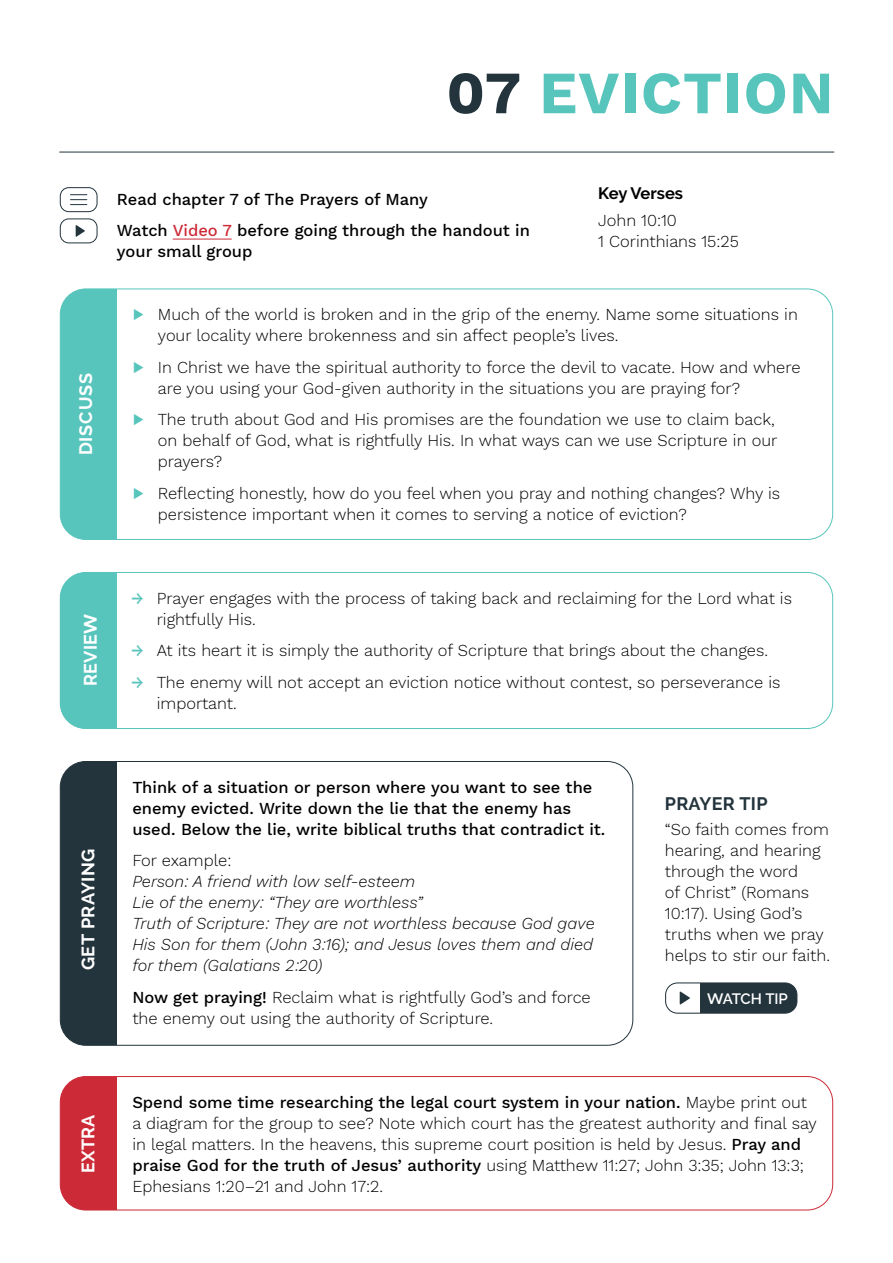
<style>
.page{position:relative;width:893px;height:1263px;background:#fff}
.page>*{position:absolute;margin:0;border:0;box-sizing:border-box;transform-origin:0 0}
.t1{font:700 60px "Work Sans";letter-spacing:.02em;color:#58c5bc}
.t2{font:700 18px "Raleway";letter-spacing:.02em;color:#fff}
.t3{font:700 18px "Raleway";letter-spacing:.02em;color:#23343c}
.t4{font:700 18px "Raleway";letter-spacing:.05em;color:#fff}
.t5{font:300 16.5px/21px "Work Sans";color:#000}
.t6{font:500 16.5px/21px "Work Sans";color:#000}
.t7{font:italic 300 16.5px/21px "Work Sans";color:#000}
.t8{font:700 16.5px "Raleway";color:#000}
.t9{font:600 15px "Raleway";letter-spacing:-.015em;color:#fff}
.s1{color:#23343c}
.s2{color:#cc2a37}
.s3{font-weight:500;color:#58c5bc}
.s4{font-weight:500}
</style>
<div class="page">
<div style="left:60px;top:761px;width:57px;height:284px;background:#23343c"></div>
<div style="left:60px;top:289px;width:57px;height:250px;background:#58c5bc"></div>
<div style="left:60px;top:572px;width:57px;height:156px;background:#58c5bc"></div>
<div style="left:60px;top:572px;width:773px;height:157px;border:1px solid #58c5bc;border-radius:26px"></div>
<hr style="left:173px;top:239px;width:59px;height:1px;background:#cc2a37">
<hr style="left:59px;top:152px;width:775px;height:1px;background:#23343c">
<div style="left:60px;top:1076px;width:57px;height:134px;background:#cc2a37"></div>
<div style="left:60px;top:1076px;width:773px;height:134px;border:1px solid #cc2a37;border-radius:26px"></div>
<div style="left:666px;top:983px;width:131px;height:30px;background:#23343c;border-radius:12px"></div>
<div style="left:666px;top:983px;width:34px;height:30px;background:#fff"></div>
<svg style="left:680px;top:991px;width:10px;height:14px"></svg>
<div style="left:665px;top:982px;width:132px;height:31px;border:1px solid #23343c;border-radius:12px"></div>
<svg style="left:76px;top:225px;width:9px;height:12px"></svg>
<div style="left:60px;top:219px;width:37px;height:24px;border:1px solid #23343c;border-radius:9px"></div>
<svg style="left:70px;top:194px;width:17px;height:11px"></svg>
<div style="left:60px;top:187px;width:37px;height:25px;border:1px solid #23343c;border-radius:9px"></div>
<h1 class="t1" style="left:446px;top:47px;width:388px"><span class="s1">07</span> EVICTION</h1>
<p class="t4" style="left:76px;top:455px;width:84px;rotate:-90deg">DISCUSS</p>
<p class="t6" style="left:117px;top:182px;width:415px;line-height:31.5px">Read chapter 7 of The Prayers of Many<br>Watch <span class="s2">Video 7</span> before going through the handout in</p>
<p class="t6" style="left:117px;top:240px;width:137px">your small group</p>
<p class="t8" style="left:598px;top:184px;width:86px">Key Verses</p>
<p class="t5" style="left:598px;top:209px;width:142px">John 10:10<br>1 Corinthians 15:25</p>
<p class="t5" style="left:158px;top:303px;width:641px;text-indent:-26px"><span class="s3">▶</span> Much of the world is broken and in the grip of the enemy. Name some situations in your locality where brokenness and sin affect people’s lives.</p>
<p class="t5" style="left:158px;top:356px;width:644px;text-indent:-26px"><span class="s3">▶</span> In Christ we have the spiritual authority to force the devil to vacate. How and where are you using your God-given authority in the situations you are praying for?</p>
<p class="t5" style="left:158px;top:408px;width:621px;text-indent:-26px"><span class="s3">▶</span> The truth about God and His promises are the foundation we use to claim back, on behalf of God, what is rightfully His. In what ways can we use Scripture in our prayers?</p>
<p class="t5" style="left:158px;top:482px;width:624px;text-indent:-26px"><span class="s3">▶</span> Reflecting honestly, how do you feel when you pray and nothing changes? Why is persistence important when it comes to serving a notice of eviction?</p>
<p class="t2" style="left:80px;top:686px;width:74px;rotate:-90deg">REVIEW</p>
<p class="t5" style="left:157px;top:587px;width:637px;text-indent:-26px"><span class="s3">→</span> Prayer engages with the process of taking back and reclaiming for the Lord what is rightfully His.</p>
<p class="t5" style="left:131px;top:639px;width:638px"><span class="s3">→</span> At its heart it is simply the authority of Scripture that brings about the changes.</p>
<p class="t5" style="left:157px;top:671px;width:625px;text-indent:-26px"><span class="s3">→</span> The enemy will not accept an eviction notice without contest, so perseverance is important.</p>
<p class="t2" style="left:78px;top:970px;width:123px;rotate:-90deg">GET PRAYING</p>
<p class="t2" style="left:78px;top:1173px;width:60px;rotate:-90deg">EXTRA</p>
<p class="t6" style="left:132px;top:776px;width:475px">Think of a situation or person where you want to see the enemy evicted. Write down the lie that the enemy has used. Below the lie, write biblical truths that contradict it.</p>
<p class="t5" style="left:132px;top:849px;width:101px">For example:</p>
<p class="t7" style="left:132px;top:870px;width:464px">Person: A friend with low self-esteem<br>Lie of the enemy: “They are worthless”<br>Truth of Scripture: They are not worthless because God gave His Son for them (John 3:16); and Jesus loves them and died for them (Galatians 2:20)</p>
<p class="t5" style="left:132px;top:986px;width:460px"><span class="s4">Now get praying!</span> Reclaim what is rightfully God’s and force the enemy out using the authority of Scripture.</p>
<p class="t3" style="left:665px;top:793px;width:104px">PRAYER TIP</p>
<p class="t5" style="left:665px;top:818px;width:167px">“So faith comes from hearing, and hearing through the word<br>of Christ” (Romans<br>10:17). Using God’s truths when we pray helps to stir our faith.</p>
<p class="t9" style="left:707px;top:989px;width:82px">WATCH TIP</p>
<p class="t5" style="left:132px;top:1091px;width:686px"><span class="s4">Spend some time researching the legal court system in your nation.</span> Maybe print out a diagram for the group to see? Note which court has the greatest authority and final say in legal matters. In the heavens, this supreme court position is held by Jesus. <span class="s4">Pray and praise God for the truth of Jesus’ authority</span> using Matthew 11:27; John 3:35; John 13:3; Ephesians 1:20–21 and John 17:2.</p>
</div>
